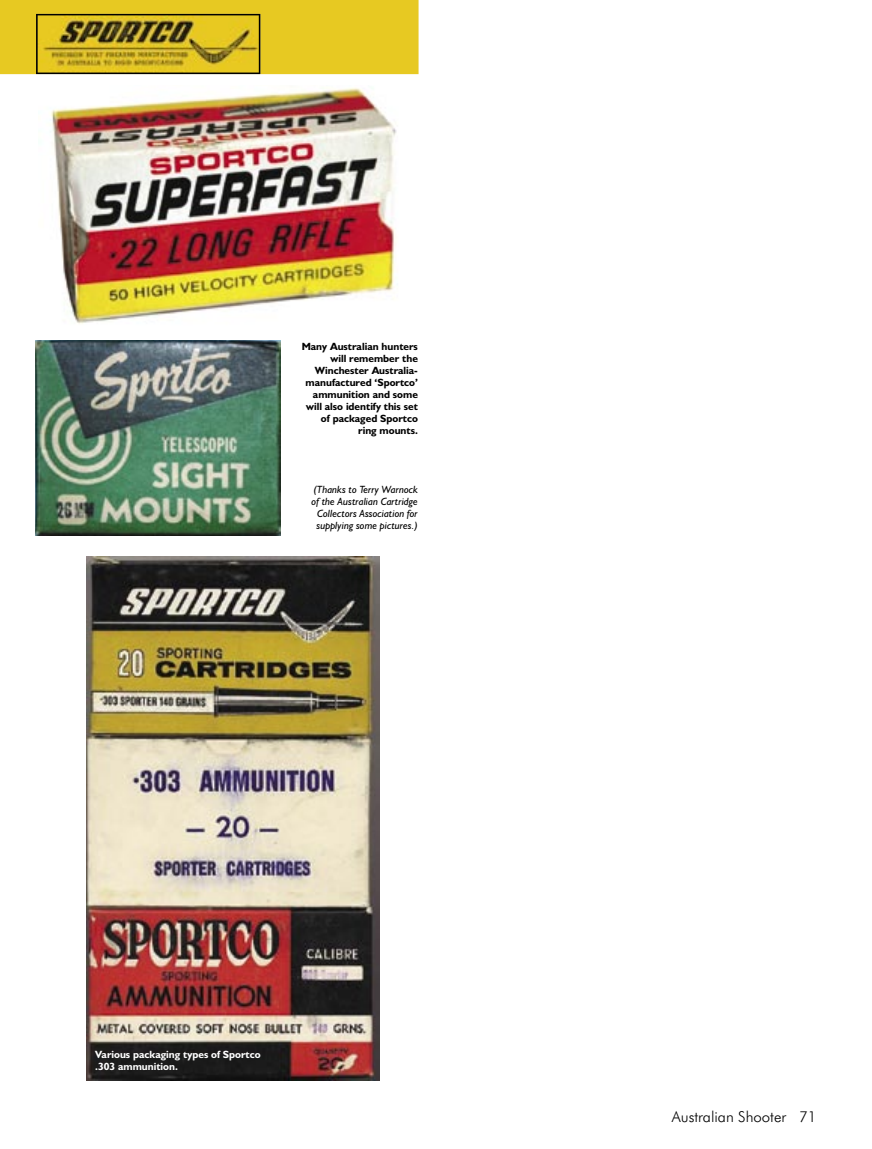
<style>
.page{position:relative;width:872px;height:1149px;background:#fff}
.page>*{position:absolute;margin:0;border:0;box-sizing:border-box;transform-origin:0 0}
.t1{font:300 15px "Futura BT";color:#000}
.t2{font:700 10.5px/12px "Humanist 521 BT";color:#000;text-align:right}
.t3{font:italic 10.5px/12px "Humanist 521 BT";color:#000;text-align:center}
.t4{font:700 10.5px/12px "Humanist 521 BT";color:#fff}
</style>
<div class="page">
<div style="left:0;top:0;width:418px;height:74px;background:#e7c922"></div>
<img style="left:37px;top:15px;width:222px;height:58px">
<img style="left:36px;top:340px;width:244px;height:195px">
<img style="left:50px;top:87px;width:347px;height:237px">
<img style="left:87px;top:556px;width:292px;height:524px">
<p class="t2" style="left:302px;top:340px;width:118px">Many Australian hunters will remember the<br>Winchester Australia&shy;manufactured ‘Sportco’ ammunition and some will also identify this set of packaged Sportco ring mounts.</p>
<p class="t3" style="left:311px;top:482px;width:108px">(Thanks to Terry Warnock of the Australian Cartridge<br>Collectors Association for supplying some pictures.)</p>
<p class="t4" style="left:95px;top:1048px;width:167px">Various packaging types of Sportco .303 ammunition.</p>
<h1 class="t1" style="left:672px;top:1107px;width:146px">Australian Shooter 71</h1>
</div>
